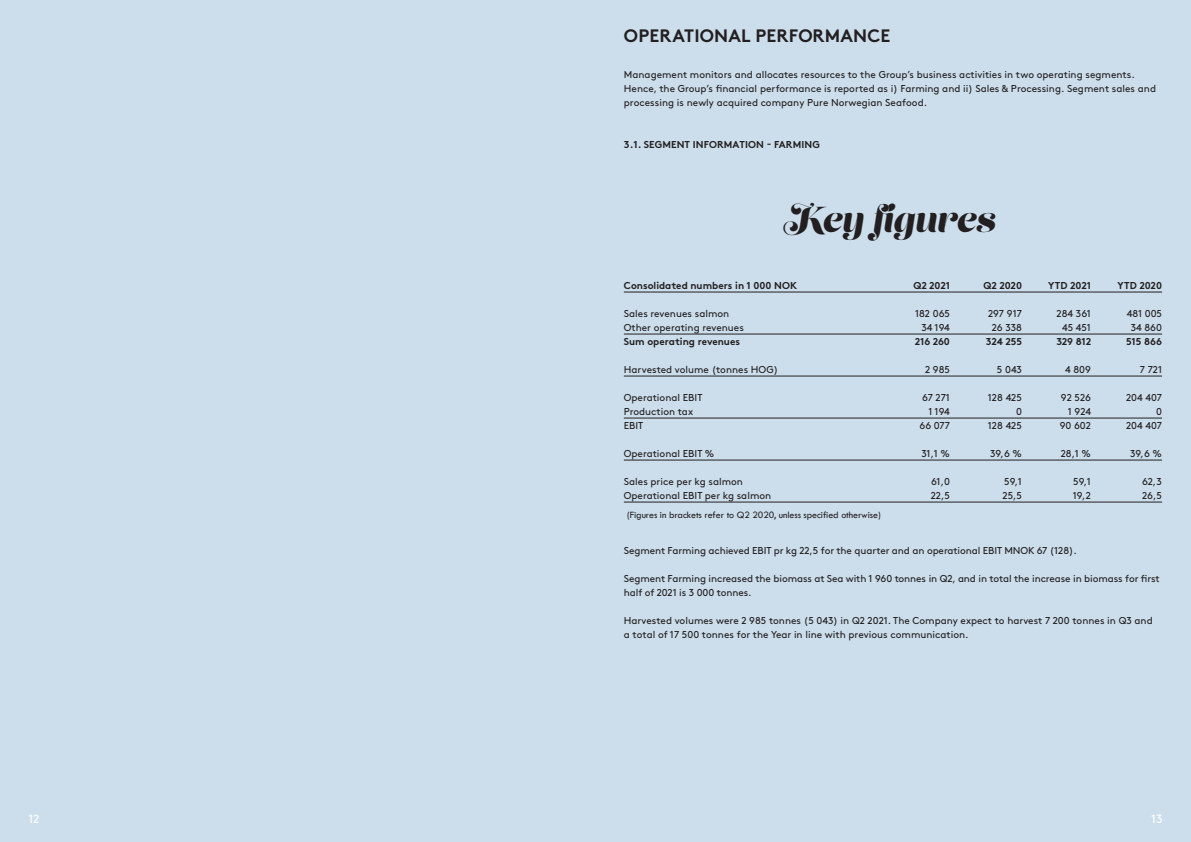
<style>
.page{position:relative;width:1191px;height:842px;background:#ccdeec}
.page>*{position:absolute;margin:0;border:0;box-sizing:border-box;transform-origin:0 0}
.t1{font:36px "Lust Script";color:#231f20}
.t2{font:700 18px "Brown Pro";letter-spacing:.01em;color:#231f20}
.t3{font:12px "Brown Pro";color:#fff}
.t4{font:10px/14px "Brown Pro";color:#231f20}
.t5{font:700 10px "Brown Pro";color:#231f20}
.t6{font:10px "Tw Cen";letter-spacing:-.01em;color:#231f20}
</style>
<div class="page">
<hr style="left:624px;top:292px;width:538px;height:1px;background:#231f20">
<hr style="left:624px;top:334px;width:538px;height:1px;background:#231f20">
<hr style="left:624px;top:376px;width:538px;height:1px;background:#231f20">
<hr style="left:624px;top:418px;width:538px;height:1px;background:#231f20">
<hr style="left:624px;top:460px;width:538px;height:1px;background:#231f20">
<hr style="left:624px;top:502px;width:538px;height:1px;background:#231f20">
<p class="t2" style="left:624px;top:21px;width:268px">OPERATIONAL PERFORMANCE</p>
<p class="t4" style="left:624px;top:67px;width:534px">Management monitors and allocates resources to the Group’s business activities in two operating segments.<br>Hence, the Group’s financial performance is reported as i) Farming and ii) Sales &amp; Processing. Segment sales and processing is newly acquired company Pure Norwegian Seafood.</p>
<p class="t5" style="left:624px;top:136px;width:198px">3.1. SEGMENT INFORMATION - FARMING</p>
<p class="t1" style="left:783px;top:196px;width:213px">Key figures</p>
<p class="t5" style="left:624px;top:277px;width:175px">Consolidated numbers in 1 000 NOK</p>
<p class="t5" style="left:913px;top:277px;width:38px">Q2 2021</p>
<p class="t5" style="left:983px;top:277px;width:40px">Q2 2020</p>
<p class="t5" style="left:1048px;top:277px;width:44px">YTD 2021</p>
<p class="t5" style="left:1117px;top:277px;width:46px">YTD 2020</p>
<p class="t4" style="left:624px;top:306px;width:107px">Sales revenues salmon</p>
<p class="t4" style="left:915px;top:306px;width:36px">182 065</p>
<p class="t4" style="left:988px;top:306px;width:35px">297 917</p>
<p class="t4" style="left:1056px;top:306px;width:36px">284 361</p>
<p class="t4" style="left:1126px;top:306px;width:37px">481 005</p>
<p class="t4" style="left:624px;top:320px;width:122px">Other operating revenues</p>
<p class="t4" style="left:921px;top:320px;width:30px">34 194</p>
<p class="t4" style="left:991px;top:320px;width:32px">26 338</p>
<p class="t4" style="left:1062px;top:320px;width:30px">45 451</p>
<p class="t4" style="left:1130px;top:320px;width:33px">34 860</p>
<p class="t5" style="left:624px;top:333px;width:118px">Sum operating revenues</p>
<p class="t5" style="left:915px;top:333px;width:37px">216 260</p>
<p class="t5" style="left:986px;top:333px;width:38px">324 255</p>
<p class="t5" style="left:1056px;top:333px;width:36px">329 812</p>
<p class="t5" style="left:1126px;top:333px;width:37px">515 866</p>
<p class="t4" style="left:624px;top:362px;width:156px">Harvested volume (tonnes HOG)</p>
<p class="t4" style="left:925px;top:362px;width:26px">2 985</p>
<p class="t4" style="left:997px;top:362px;width:27px">5 043</p>
<p class="t4" style="left:1065px;top:362px;width:27px">4 809</p>
<p class="t4" style="left:1139px;top:362px;width:24px">7 721</p>
<p class="t4" style="left:624px;top:390px;width:80px">Operational EBIT</p>
<p class="t4" style="left:922px;top:390px;width:29px">67 271</p>
<p class="t4" style="left:988px;top:390px;width:36px">128 425</p>
<p class="t4" style="left:1060px;top:390px;width:32px">92 526</p>
<p class="t4" style="left:1126px;top:390px;width:37px">204 407</p>
<p class="t4" style="left:624px;top:404px;width:71px">Production tax</p>
<p class="t4" style="left:928px;top:404px;width:23px">1 194</p>
<p class="t4" style="left:1016px;top:404px;width:7px">0</p>
<p class="t4" style="left:1067px;top:404px;width:25px">1 924</p>
<p class="t4" style="left:1156px;top:404px;width:7px">0</p>
<p class="t4" style="left:624px;top:418px;width:21px">EBIT</p>
<p class="t4" style="left:919px;top:418px;width:32px">66 077</p>
<p class="t4" style="left:988px;top:418px;width:36px">128 425</p>
<p class="t4" style="left:1059px;top:418px;width:33px">90 602</p>
<p class="t4" style="left:1126px;top:418px;width:37px">204 407</p>
<p class="t4" style="left:624px;top:446px;width:92px">Operational EBIT %</p>
<p class="t4" style="left:921px;top:446px;width:30px">31,1 %</p>
<p class="t4" style="left:990px;top:446px;width:33px">39,6 %</p>
<p class="t4" style="left:1060px;top:446px;width:32px">28,1 %</p>
<p class="t4" style="left:1130px;top:446px;width:33px">39,6 %</p>
<p class="t4" style="left:624px;top:474px;width:121px">Sales price per kg salmon</p>
<p class="t4" style="left:931px;top:474px;width:20px">61,0</p>
<p class="t4" style="left:1004px;top:474px;width:19px">59,1</p>
<p class="t4" style="left:1073px;top:474px;width:19px">59,1</p>
<p class="t4" style="left:1142px;top:474px;width:21px">62,3</p>
<p class="t4" style="left:624px;top:488px;width:149px">Operational EBIT per kg salmon</p>
<p class="t4" style="left:930px;top:488px;width:21px">22,5</p>
<p class="t4" style="left:1002px;top:488px;width:21px">25,5</p>
<p class="t4" style="left:1073px;top:488px;width:20px">19,2</p>
<p class="t4" style="left:1142px;top:488px;width:21px">26,5</p>
<p class="t6" style="left:627px;top:509px;width:255px">(Figures in brackets refer to Q2 2020, unless specified otherwise)</p>
<p class="t4" style="left:624px;top:543px;width:454px">Segment Farming achieved EBIT pr kg 22,5 for the quarter and an operational EBIT MNOK 67 (128).</p>
<p class="t4" style="left:624px;top:571px;width:537px">Segment Farming increased the biomass at Sea with 1 960 tonnes in Q2, and in total the increase in biomass for first half of 2021 is 3 000 tonnes.</p>
<p class="t4" style="left:624px;top:613px;width:530px">Harvested volumes were 2 985 tonnes (5 043) in Q2 2021. The Company expect to harvest 7 200 tonnes in Q3 and a total of 17 500 tonnes for the Year in line with previous communication.</p>
<p class="t3" style="left:28px;top:809px;width:13px">12</p>
<p class="t3" style="left:1151px;top:809px;width:13px">13</p>
</div>
